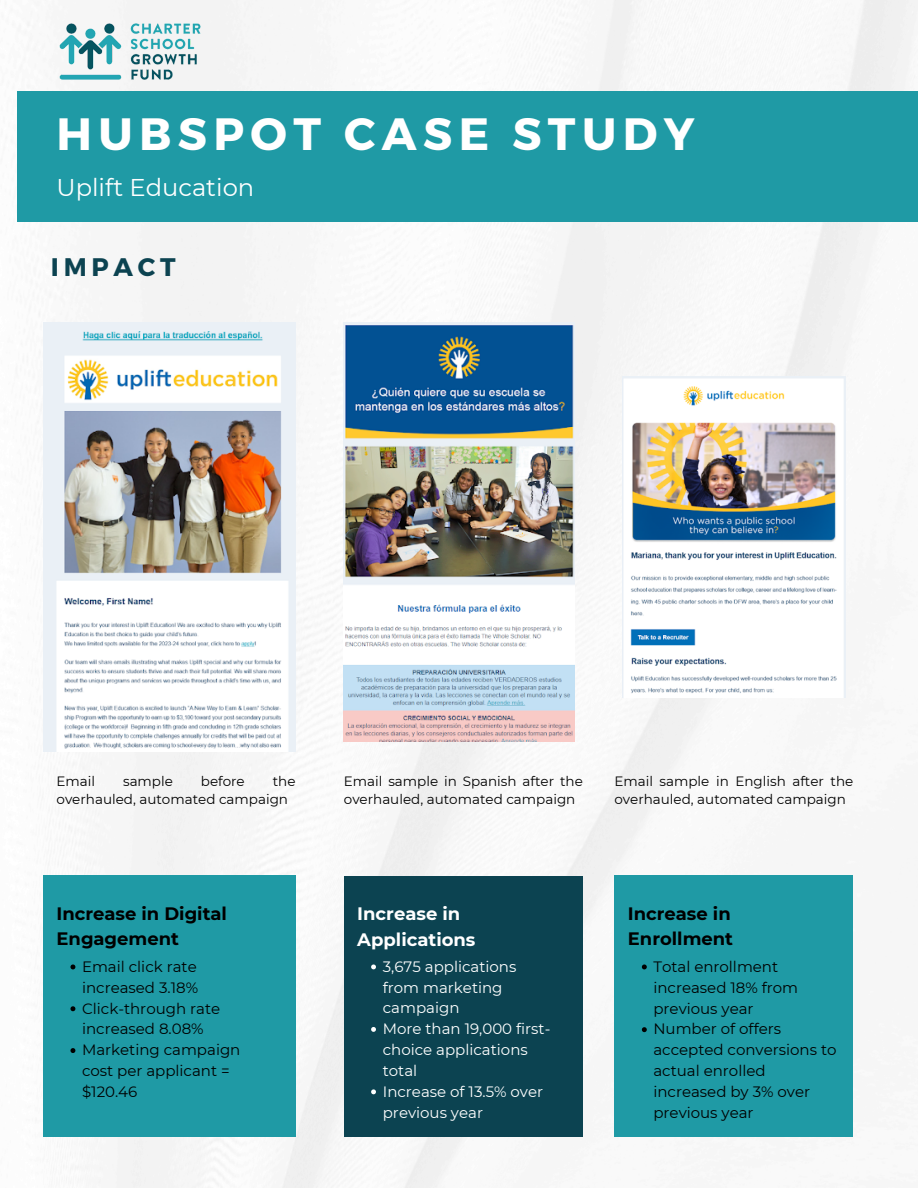
<style>
.page{position:relative;width:918px;height:1188px;background:#fff}
.page>*{position:absolute;margin:0;border:0;box-sizing:border-box;transform-origin:0 0}
.t1{font:700 45.3px "Montserrat";letter-spacing:.14em;color:#fff}
.t2{font:700 25.35px "Montserrat";letter-spacing:.185em;color:#0c4351}
.t3{font:24.15px "Montserrat";color:#fff}
.t4{font:700 18px/24.9px "Montserrat";color:#000}
.t5{font:700 18px/25.2px "Montserrat";color:#fff}
.t6{font:15px/20.9px "Montserrat";color:#000}
.t7{font:15px/20.9px "Montserrat";color:#fff}
.t8{font:13.5px/18px "Montserrat";color:#000}
</style>
<div class="page">
<img style="left:17px;top:0;width:901px;height:1188px">
<div style="left:18px;top:92px;width:900px;height:130px;background:#1f9aa5"></div>
<img style="left:43px;top:0;width:173px;height:92px">
<img style="left:43px;top:322px;width:252px;height:430px">
<img style="left:344px;top:322px;width:231px;height:420px">
<img style="left:623px;top:377px;width:222px;height:320px">
<div style="left:43px;top:875px;width:253px;height:261px;background:#1f9aa5"></div>
<div style="left:344px;top:876px;width:239px;height:260px;background:#0c4351"></div>
<svg style="left:70px;top:964px;width:5px;height:5px"></svg>
<svg style="left:70px;top:1006px;width:5px;height:5px"></svg>
<svg style="left:70px;top:1048px;width:5px;height:5px"></svg>
<svg style="left:371px;top:965px;width:5px;height:4px"></svg>
<svg style="left:371px;top:1027px;width:5px;height:5px"></svg>
<svg style="left:371px;top:1089px;width:5px;height:5px"></svg>
<div style="left:614px;top:875px;width:239px;height:261px;background:#1f9aa5"></div>
<svg style="left:642px;top:964px;width:5px;height:5px"></svg>
<svg style="left:642px;top:1027px;width:5px;height:5px"></svg>
<h1 class="t1" style="left:57px;top:104px;width:639px">HUBSPOT CASE STUDY</h1>
<h3 class="t3" style="left:57px;top:173px;width:199px">Uplift Education</h3>
<h2 class="t2" style="left:51px;top:251px;width:126px">IMPACT</h2>
<p class="t8" style="left:57px;top:772px;width:240px;text-indent:216px">the overhauled, automated campaign</p>
<p class="t8" style="left:344px;top:772px;width:240px">Email sample in Spanish after the overhauled, automated campaign</p>
<p class="t8" style="left:614px;top:772px;width:240px">Email sample in English after the overhauled, automated campaign</p>
<p class="t8" style="left:57px;top:772px;width:40px">Email</p>
<p class="t8" style="left:123px;top:772px;width:51px">sample</p>
<p class="t8" style="left:201px;top:772px;width:45px">before</p>
<p class="t4" style="left:57px;top:901px;width:172px">Increase in Digital<br>Engagement</p>
<p class="t6" style="left:82px;top:956px;width:160px">Email click rate increased 3.18%<br>Click-through rate increased 8.08%<br>Marketing campaign cost per applicant = $120.46</p>
<p class="t5" style="left:357px;top:901px;width:120px">Increase in<br>Applications</p>
<p class="t7" style="left:383px;top:956px;width:169px">3,675 applications from marketing campaign<br>More than 19,000 first&shy;choice applications total<br>Increase of 13.5% over previous year</p>
<p class="t4" style="left:628px;top:901px;width:107px">Increase in<br>Enrollment</p>
<p class="t6" style="left:653px;top:956px;width:185px">Total enrollment increased 18% from previous year<br>Number of offers accepted conversions to actual enrolled increased by 3% over previous year</p>
</div>
